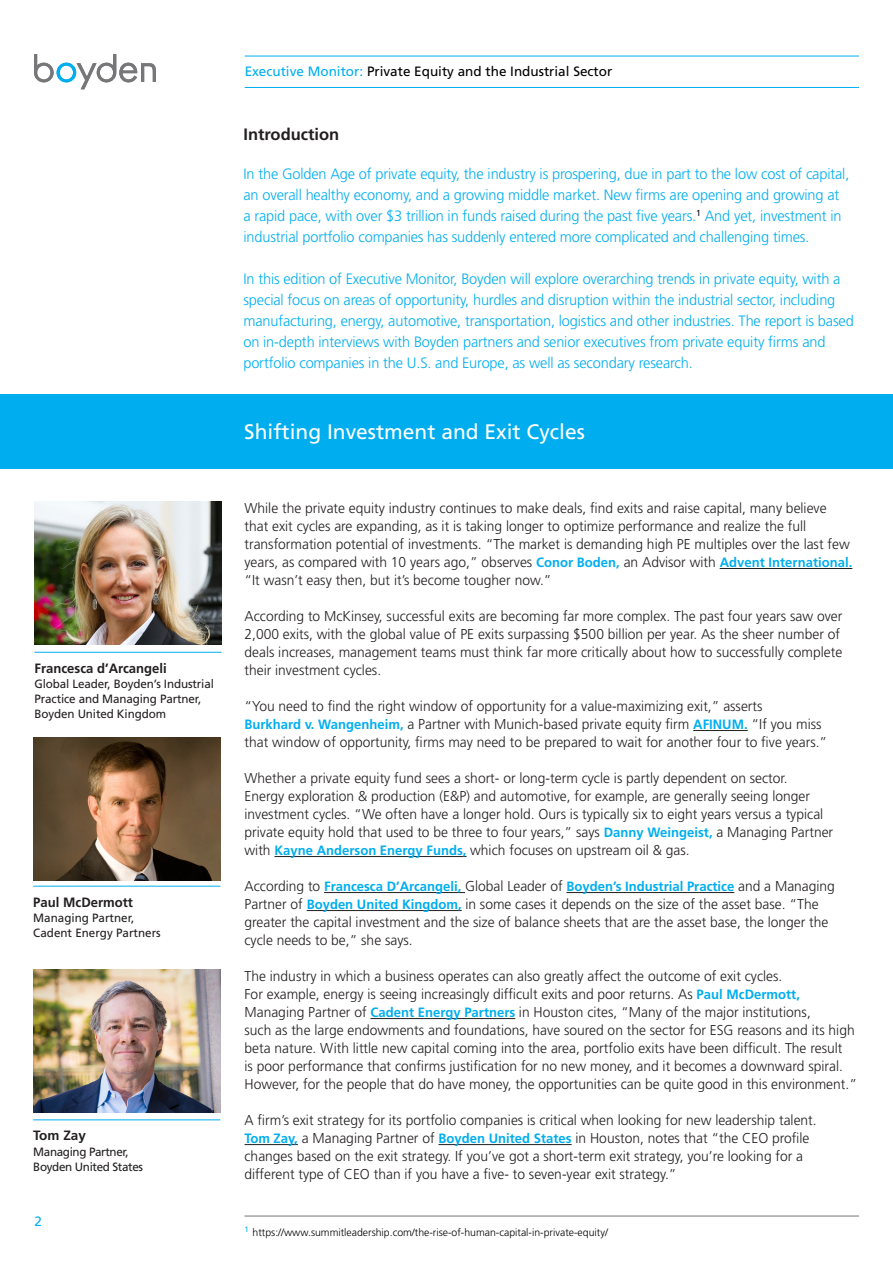
<style>
.page{position:relative;width:893px;height:1263px;background:#fff}
.page>*{position:absolute;margin:0;border:0;box-sizing:border-box;transform-origin:0 0}
.t1{font:21px "Frutiger";color:#fff}
.t2{font:700 16.5px "Frutiger";color:#231f20}
.t3{font:300 15px/21px "Frutiger";letter-spacing:-.01em;color:#00aeef}
.t4{font:300 14.25px/18px "Frutiger";color:#231f20}
.t5{font:700 13.5px "Frutiger";color:#00aeef}
.t6{font:13.5px "Frutiger";color:#000}
.Body_Text{font:700 13.5px "Frutiger";color:#231f20}
.t7{font:13.5px "Frutiger";color:#00aeef}
.Body_Text-2{font:12px/15px "Frutiger";letter-spacing:-.01em;color:#231f20}
.Body_Text-3{font:12px/15px "Frutiger";letter-spacing:-.03em;color:#231f20}
.Paragraph_Style_1{font:300 10.5px "Frutiger";color:#000}
.s1{color:#00aeef}
.s2{font-weight:700;font-size:13.5px;color:#00aeef}
.s3{font-weight:300;font-size:14.25px;color:#231f20}
</style>
<div class="page">
<svg style="left:34px;top:54px;width:122px;height:35px"></svg>
<hr style="left:720px;top:568px;width:132px;height:1px;background:#231f20">
<hr style="left:693px;top:730px;width:55px;height:1px;background:#231f20">
<hr style="left:274px;top:856px;width:193px;height:1px;background:#231f20">
<hr style="left:324px;top:892px;width:141px;height:1px;background:#231f20">
<hr style="left:566px;top:892px;width:168px;height:1px;background:#231f20">
<hr style="left:307px;top:910px;width:155px;height:1px;background:#231f20">
<hr style="left:370px;top:1018px;width:145px;height:1px;background:#231f20">
<hr style="left:244px;top:1144px;width:54px;height:1px;background:#231f20">
<hr style="left:438px;top:1144px;width:134px;height:1px;background:#231f20">
<div style="left:0;top:394px;width:893px;height:74px;background:#00aeef"></div>
<hr style="left:34px;top:652px;width:188px;height:1px;background:#00aeef">
<img style="left:34px;top:502px;width:187px;height:143px">
<hr style="left:33px;top:1119px;width:187px;height:1px;background:#00aeef">
<img style="left:33px;top:969px;width:187px;height:143px">
<hr style="left:244px;top:1216px;width:615px;height:1px;background:#77777a">
<hr style="left:33px;top:886px;width:187px;height:1px;background:#00aeef">
<img style="left:33px;top:737px;width:187px;height:143px">
<hr style="left:245px;top:56px;width:614px;height:1px;background:#00aeef">
<hr style="left:245px;top:87px;width:614px;height:1px;background:#00aeef">
<p class="Body_Text" style="left:34px;top:660px;width:134px">Francesca d’Arcangeli</p>
<p class="Body_Text-2" style="left:34px;top:676px;width:181px">Global Leader, Boyden’s Industrial<br>Practice and Managing Partner,<br>Boyden United Kingdom</p>
<p class="Body_Text" style="left:33px;top:894px;width:101px">Paul McDermott</p>
<p class="Body_Text-2" style="left:33px;top:910px;width:129px">Managing Partner,<br>Cadent Energy Partners</p>
<p class="Body_Text" style="left:33px;top:1128px;width:54px">Tom Zay</p>
<p class="Body_Text-3" style="left:33px;top:1144px;width:111px">Managing Partner,<br>Boyden United States</p>
<p class="t7" style="left:34px;top:1213px;width:9px">2</p>
<p class="t6" style="left:245px;top:64px;width:369px"><span class="s1">Executive Monitor:</span> Private Equity and the Industrial Sector</p>
<p class="t2" style="left:243px;top:124px;width:97px">Introduction</p>
<p class="t3" style="left:243px;top:163px;width:607px">In the Golden Age of private equity, the industry is prospering, due in part to the low cost of capital, an overall healthy economy, and a growing middle market. New firms are opening and growing at a rapid pace, with over $3 trillion in funds raised during the past five years.<sup>1</sup> And yet, investment in industrial portfolio companies has suddenly entered more complicated and challenging times.</p>
<p class="t3" style="left:243px;top:268px;width:612px">In this edition of Executive Monitor, Boyden will explore overarching trends in private equity, with a special focus on areas of opportunity, hurdles and disruption within the industrial sector, including manufacturing, energy, automotive, transportation, logistics and other industries. The report is based on in-depth interviews with Boyden partners and senior executives from private equity firms and portfolio companies in the U.S. and Europe, as well as secondary research.</p>
<p class="t1" style="left:244px;top:420px;width:342px">Shifting Investment and Exit Cycles</p>
<p class="t4" style="left:244px;top:499px;width:609px">While the private equity industry continues to make deals, find exits and raise capital, many believe that exit cycles are expanding, as it is taking longer to optimize performance and realize the full transformation potential of investments. “The market is demanding high PE multiples over the last few years, as compared with 10 years ago,” observes <span class="s2">Conor Boden,</span> an Advisor with <span class="s2">Advent International. </span>“It wasn’t easy then, but it’s become tougher now.”</p>
<p class="t4" style="left:244px;top:607px;width:599px">According to McKinsey, successful exits are becoming far more complex. The past four years saw over 2,000 exits, with the global value of PE exits surpassing $500 billion per year. As the sheer number of deals increases, management teams must think far more critically about how to successfully complete their investment cycles.</p>
<p class="t4" style="left:244px;top:697px;width:584px">“You need to find the right window of opportunity for a value-maximizing exit,” asserts<br><span class="s2">Burkhard v. Wangenheim,</span> a Partner with Munich-based private equity firm <span class="s2">AFINUM.</span> “If you miss that window of opportunity, firms may need to be prepared to wait for another four to five years.”</p>
<p class="t4" style="left:244px;top:769px;width:590px">Whether a private equity fund sees a short- or long-term cycle is partly dependent on sector.<br>Energy exploration &amp; production (E&amp;P) and automotive, for example, are generally seeing longer investment cycles. “We often have a longer hold. Ours is typically six to eight years versus a typical private equity hold that used to be three to four years,” says <span class="s2">Danny Weingeist,</span> a Managing Partner with <span class="s2">Kayne Anderson Energy Funds,</span> which focuses on upstream oil &amp; gas.</p>
<p class="t5" style="left:244px;top:878px;width:592px"><span class="s3">According to</span> Francesca D’Arcangeli, <span class="s3">Global Leader of</span> Boyden’s Industrial Practice <span class="s3">and a Managing</span></p>
<p class="t4" style="left:244px;top:895px;width:585px">Partner of <span class="s2">Boyden United Kingdom,</span> in some cases it depends on the size of the asset base. “The greater the capital investment and the size of balance sheets that are the asset base, the longer the cycle needs to be,” she says.</p>
<p class="t4" style="left:244px;top:967px;width:614px">The industry in which a business operates can also greatly affect the outcome of exit cycles.<br>For example, energy is seeing increasingly difficult exits and poor returns. As <span class="s2">Paul McDermott, </span>Managing Partner of <span class="s2">Cadent Energy Partners</span> in Houston cites, “Many of the major institutions,<br>such as the large endowments and foundations, have soured on the sector for ESG reasons and its high beta nature. With little new capital coming into the area, portfolio exits have been difficult. The result<br>is poor performance that confirms justification for no new money, and it becomes a downward spiral.<br>However, for the people that do have money, the opportunities can be quite good in this environment.”</p>
<p class="t4" style="left:244px;top:1111px;width:574px">A firm’s exit strategy for its portfolio companies is critical when looking for new leadership talent.<br><span class="s2">Tom Zay,</span> a Managing Partner of <span class="s2">Boyden United States</span> in Houston, notes that “the CEO profile changes based on the exit strategy. If you’ve got a short-term exit strategy, you’re looking for a different type of CEO than if you have a five- to seven-year exit strategy.”</p>
<p class="Paragraph_Style_1" style="left:244px;top:1227px;width:365px"><sup>1</sup> https://www.summitleadership.com/the-rise-of-human-capital-in-private-equity/</p>
</div>
